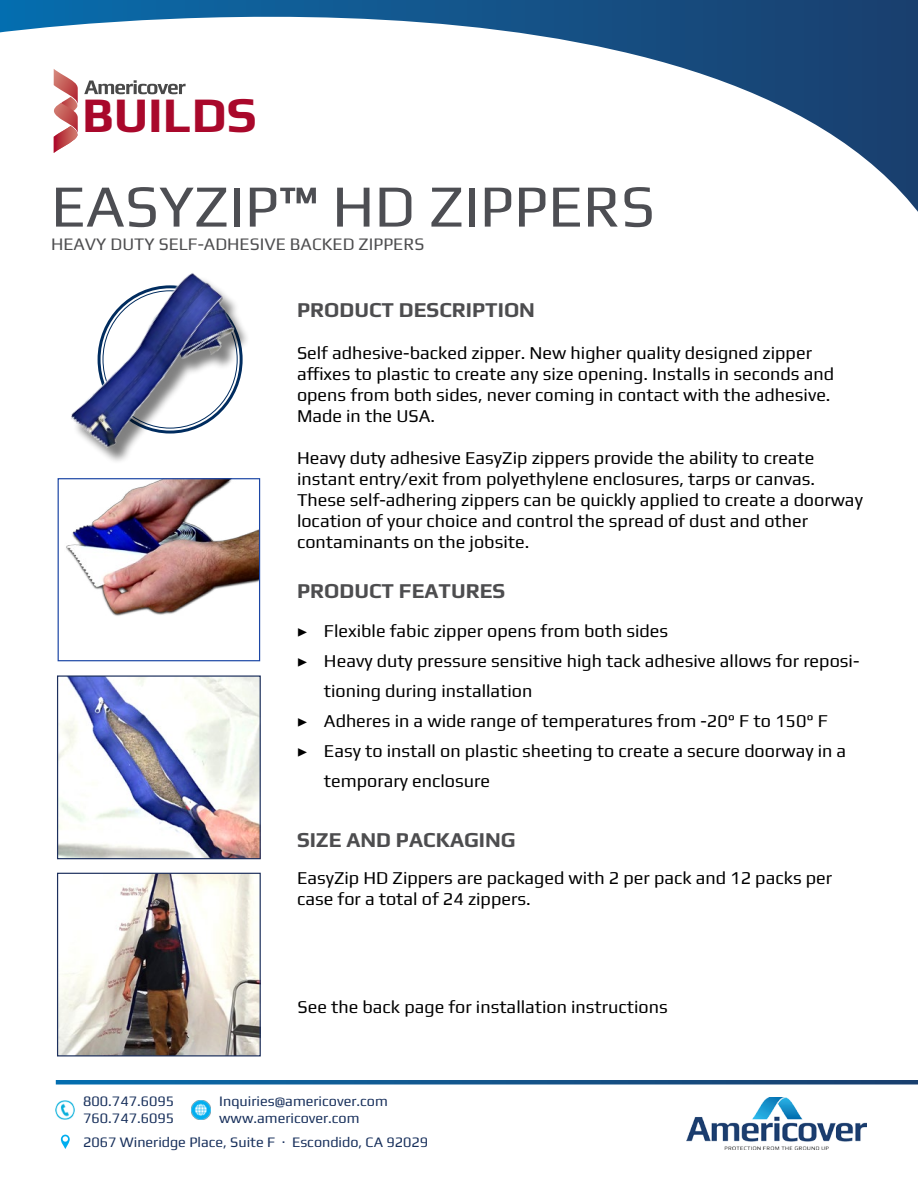
<style>
.page{position:relative;width:918px;height:1188px;background:#fff}
.page>*{position:absolute;margin:0;border:0;box-sizing:border-box;transform-origin:0 0}
.t1{font:60px "Play";color:#4d4e53}
.t2{font:700 49.35px "Play";color:#a9082b}
.t3{font:700 21px "Play";color:#4d4d4f}
.t4{font:18px/21px "Play";color:#000}
.t5{font:17.55px "Play";color:#4d4d4f}
.t6{font:14.4px/16.2px "Play";color:#18305c}
.s1{font-weight:700}
.s2{font-family:"Minion Pro"}
</style>
<div class="page">
<svg style="left:0;top:0;width:918px;height:212px"></svg>
<img style="left:686px;top:1097px;width:181px;height:53px">
<svg style="left:56px;top:1080px;width:862px;height:4px"></svg>
<svg style="left:49px;top:69px;width:29px;height:84px"></svg>
<svg style="left:84px;top:80px;width:102px;height:15px"></svg>
<img style="left:56px;top:1100px;width:19px;height:19px">
<img style="left:192px;top:1100px;width:19px;height:19px">
<svg style="left:61px;top:1135px;width:9px;height:14px"></svg>
<svg style="left:63px;top:1136px;width:5px;height:6px"></svg>
<img style="left:57px;top:273px;width:204px;height:208px">
<img style="left:60px;top:480px;width:198px;height:136px">
<div style="left:58px;top:478px;width:202px;height:183px;border:1px solid #1b46a5"></div>
<img style="left:59px;top:677px;width:200px;height:180px">
<div style="left:57px;top:675px;width:204px;height:184px;border:1px solid #1c2f5d"></div>
<img style="left:59px;top:875px;width:200px;height:179px">
<div style="left:57px;top:873px;width:204px;height:183px;border:1px solid #1c2f5d"></div>
<h2 class="t2" style="left:82px;top:80px;width:176px">BUILDS</h2>
<h1 class="t1" style="left:51px;top:164px;width:606px">EASYZIP<span class="s1">™</span> HD ZIPPERS</h1>
<p class="t5" style="left:51px;top:231px;width:375px">HEAVY DUTY SELF-ADHESIVE BACKED ZIPPERS</p>
<p class="t3" style="left:297px;top:295px;width:240px">PRODUCT DESCRIPTION</p>
<p class="t4" style="left:297px;top:341px;width:538px">Self adhesive-backed zipper. New higher quality designed zipper affixes to plastic to create any size opening. Installs in seconds and opens from both sides, never coming in contact with the adhesive.<br>Made in the USA.</p>
<p class="t4" style="left:297px;top:446px;width:567px">Heavy duty adhesive EasyZip zippers provide the ability to create instant entry/exit from polyethylene enclosures, tarps or canvas.<br>These self-adhering zippers can be quickly applied to create a doorway location of your choice and control the spread of dust and other contaminants on the jobsite.</p>
<p class="t3" style="left:297px;top:576px;width:210px">PRODUCT FEATURES</p>
<p class="t4" style="left:297px;top:619px;width:373px"><span class="s2">▶</span> Flexible fabic zipper opens from both sides</p>
<p class="t4" style="left:297px;top:649px;width:564px"><span class="s2">▶</span> Heavy duty pressure sensitive high tack adhesive allows for reposi-</p>
<p class="t4" style="left:324px;top:679px;width:210px">tioning during installation</p>
<p class="t4" style="left:297px;top:709px;width:532px"><span class="s2">▶</span> Adheres in a wide range of temperatures from -20° F to 150° F</p>
<p class="t4" style="left:297px;top:739px;width:551px"><span class="s2">▶</span> Easy to install on plastic sheeting to create a secure doorway in a</p>
<p class="t4" style="left:324px;top:769px;width:168px">temporary enclosure</p>
<p class="t3" style="left:297px;top:825px;width:220px">SIZE AND PACKAGING</p>
<p class="t4" style="left:297px;top:866px;width:537px">EasyZip HD Zippers are packaged with 2 per pack and 12 packs per case for a total of 24 zippers.</p>
<p class="t4" style="left:298px;top:995px;width:372px">See the back page for installation instructions</p>
<p class="t6" style="left:219px;top:1093px;width:170px">Inquiries@americover.com www.americover.com</p>
<p class="t6" style="left:83px;top:1092px;width:92px">800.747.6095<br>760.747.6095</p>
<p class="t6" style="left:83px;top:1133px;width:347px">2067 Wineridge Place, Suite F ∙ Escondido, CA 92029</p>
</div>
